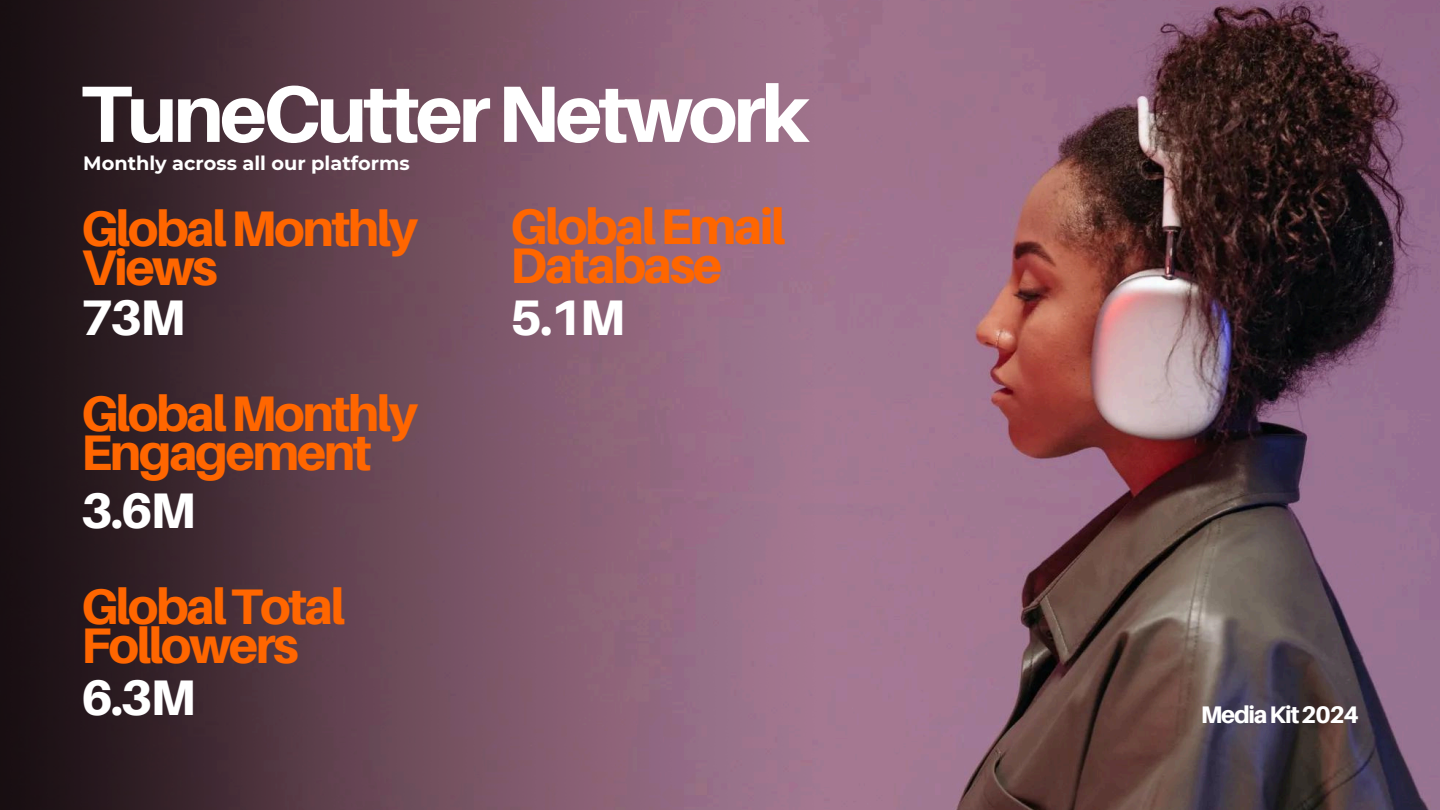
<style>
.page{position:relative;width:1440px;height:810px;background:#fff}
.page>*{position:absolute;margin:0;border:0;box-sizing:border-box;transform-origin:0 0}
.t1{font:800 80px "Aileron";letter-spacing:-.05em;color:#fff}
.t2{font:800 50px/39px "Aileron";letter-spacing:-.05em;color:#f60}
.t3{font:800 50px "Aileron";letter-spacing:-.05em;color:#fff}
.t4{font:800 24px "Aileron";letter-spacing:-.055em;color:#fff}
.t5{font:700 19.3px "Montserrat";color:#fff}
</style>
<div class="page">
<img style="left:825px;top:0;width:615px;height:810px">
<img style="left:0;top:0;width:825px;height:810px">
<p class="t1" style="left:81px;top:64px;width:730px">TuneCutterNetwork</p>
<h1 class="t5" style="left:83px;top:151px;width:328px">Monthly across all our platforms</h1>
<p class="t2" style="left:81px;top:208px;width:339px">GlobalMonthly<br>Views</p>
<h2 class="t3" style="left:81px;top:286px;width:106px">73M</h2>
<h3 class="t2" style="left:81px;top:393px;width:339px">GlobalMonthly<br>Engagement</h3>
<h2 class="t3" style="left:81px;top:479px;width:116px">3.6M</h2>
<h3 class="t2" style="left:81px;top:586px;width:266px">GlobalTotal<br>Followers</h3>
<h2 class="t3" style="left:81px;top:666px;width:116px">6.3M</h2>
<h3 class="t2" style="left:510px;top:206px;width:277px">GlobalEmail<br>Database</h3>
<h2 class="t3" style="left:510px;top:286px;width:116px">5.1M</h2>
<h3 class="t4" style="left:1201px;top:700px;width:160px">MediaKit2024</h3>
</div>
